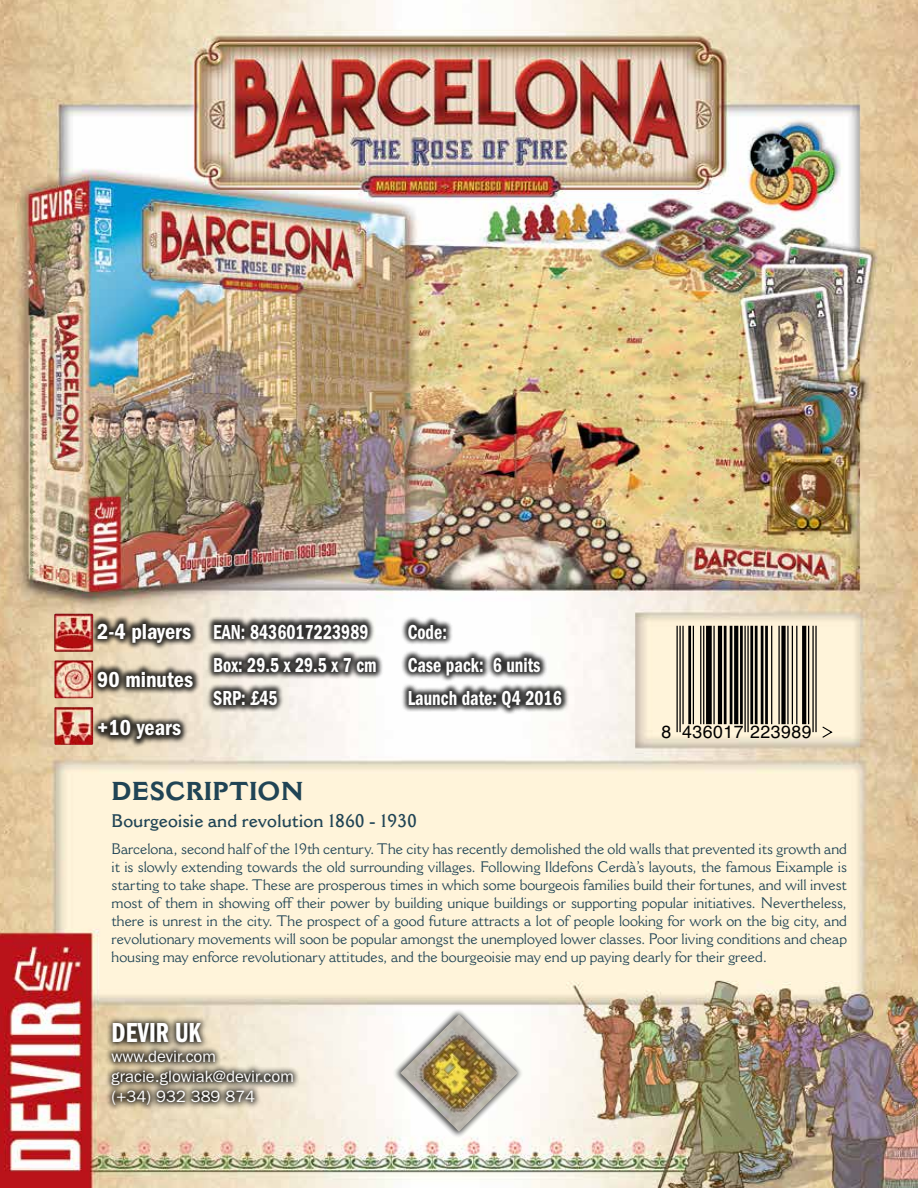
<style>
.page{position:relative;width:918px;height:1188px;background:#fff}
.page>*{position:absolute;margin:0;border:0;box-sizing:border-box;transform-origin:0 0}
.t1{font:28.5px "ITC Franklin Gothic Std Dm Cp";color:#fff}
.t2{font:700 25.5px "Cantoria MT Std";color:#204455}
.t3{font:22.5px/48.3px "ITC Franklin Gothic Std Dm Cd";color:#fff;text-align:justify}
.t4{font:21px/33px "ITC Franklin Gothic Std Dm Cd";color:#fff;scale:.85 1}
.t5{font:600 18px "Cantoria MT Std";color:#204455}
.t6{font:17.7px "Helvetica";letter-spacing:.025em;color:#000}
.t7{font:16.5px/19.8px "ITC Franklin Gothic Std";color:#fff}
.t8{font:15px/18px "Cantoria MT Std";color:#204455;text-align:justify}
</style>
<div class="page">
<img style="left:0;top:0;width:918px;height:1188px">
<div style="left:90px;top:615px;width:110px;height:132px;background:#000;opacity:.8"></div>
<div style="left:206px;top:616px;width:178px;height:96px;background:#000;opacity:.8"></div>
<div style="left:401px;top:616px;width:168px;height:99px;background:#000;opacity:.8"></div>
<div style="left:105px;top:1016px;width:196px;height:96px;background:#000;opacity:.8"></div>
<svg style="left:389px;top:1004px;width:139px;height:138px"></svg>
<img style="left:400px;top:1014px;width:118px;height:118px">
<hr style="left:677px;top:626px;width:1px;height:106px;background:#000">
<hr style="left:679px;top:626px;width:2px;height:106px;background:#000">
<hr style="left:682px;top:626px;width:2px;height:98px;background:#000">
<hr style="left:688px;top:626px;width:3px;height:98px;background:#000">
<hr style="left:693px;top:626px;width:1px;height:98px;background:#000">
<hr style="left:700px;top:626px;width:1px;height:98px;background:#000">
<hr style="left:703px;top:626px;width:1px;height:98px;background:#000">
<div style="left:706px;top:626px;width:6px;height:98px;background:#000"></div>
<hr style="left:713px;top:626px;width:2px;height:98px;background:#000">
<hr style="left:718px;top:626px;width:4px;height:98px;background:#000">
<hr style="left:724px;top:626px;width:3px;height:98px;background:#000">
<hr style="left:730px;top:626px;width:2px;height:98px;background:#000">
<svg style="left:734px;top:626px;width:4px;height:98px"></svg>
<hr style="left:740px;top:626px;width:3px;height:98px;background:#000">
<hr style="left:744px;top:626px;width:2px;height:106px;background:#000">
<hr style="left:747px;top:626px;width:2px;height:106px;background:#000">
<hr style="left:750px;top:626px;width:3px;height:98px;background:#000">
<hr style="left:755px;top:626px;width:3px;height:98px;background:#000">
<hr style="left:761px;top:626px;width:2px;height:98px;background:#000">
<hr style="left:765px;top:626px;width:3px;height:98px;background:#000">
<hr style="left:771px;top:626px;width:1px;height:98px;background:#000">
<hr style="left:778px;top:626px;width:2px;height:98px;background:#000">
<div style="left:781px;top:626px;width:5px;height:98px;background:#000"></div>
<hr style="left:787px;top:626px;width:2px;height:98px;background:#000">
<hr style="left:792px;top:626px;width:1px;height:98px;background:#000">
<hr style="left:796px;top:626px;width:1px;height:98px;background:#000">
<svg style="left:802px;top:626px;width:4px;height:98px"></svg>
<hr style="left:808px;top:626px;width:1px;height:98px;background:#000">
<hr style="left:812px;top:626px;width:2px;height:106px;background:#000">
<hr style="left:815px;top:626px;width:2px;height:106px;background:#000">
<svg style="left:821px;top:725px;width:13px;height:14px"></svg>
<img style="left:54px;top:614px;width:39px;height:38px">
<img style="left:54px;top:660px;width:39px;height:38px">
<img style="left:54px;top:707px;width:39px;height:38px">
<h3 class="t3" style="left:97px;top:607px;width:97px">2-4 players 90 minutes +10 years</h3>
<h3 class="t4" style="left:213px;top:615px;width:194px">EAN: 8436017223989<br>Box: 29.5 x 29.5 x 7 cm<br>SRP: £45</h3>
<h3 class="t4" style="left:408px;top:615px;width:183px">Code:<br>Case pack: 6 units<br>Launch date: Q4 2016</h3>
<h2 class="t2" style="left:112px;top:775px;width:194px">DESCRIPTION</h2>
<p class="t6" style="left:662px;top:718px;width:152px">8 436017 223989</p>
<p class="t5" style="left:112px;top:810px;width:307px">Bourgeoisie and revolution 1860 - 1930</p>
<p class="t8" style="left:112px;top:840px;width:737px">Barcelona, second half of the 19th century. The city has recently demolished the old walls that prevented its growth and it is slowly extending towards the old surrounding villages. Following Ildefons Cerdà’s layouts, the famous Eixample is starting to take shape. These are prosperous times in which some bourgeois families build their fortunes, and will invest most of them in showing off their power by building unique buildings or supporting popular initiatives. Nevertheless, there is unrest in the city. The prospect of a good future attracts a lot of people looking for work on the big city, and revolutionary movements will soon be popular amongst the unemployed lower classes. Poor living conditions and cheap housing may enforce revolutionary attitudes, and the bourgeoisie may end up paying dearly for their greed.</p>
<h1 class="t1" style="left:112px;top:1017px;width:92px">DEVIR UK</h1>
<p class="t7" style="left:112px;top:1047px;width:184px">www.devir.com gracie.glowiak@devir.com (+34) 932 389 874</p>
</div>
